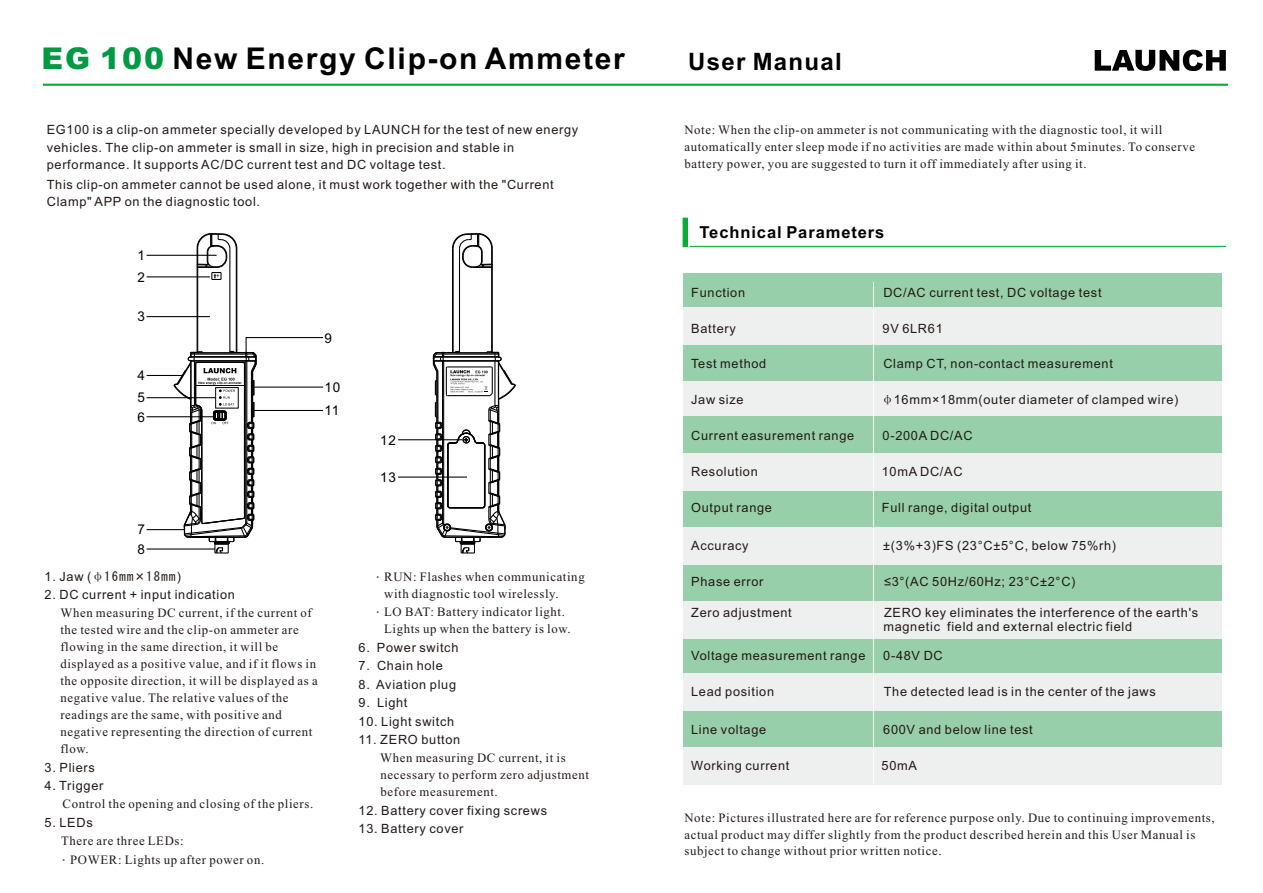
<style>
.page{position:relative;width:1263px;height:893px;background:#fff}
.page>*{position:absolute;margin:0;border:0;box-sizing:border-box;transform-origin:0 0}
.t1{font:700 30px "Arial";letter-spacing:.055em;color:#000}
.t2{font:700 24px "Arial";letter-spacing:.055em;color:#000}
.t3{font:700 16.5px "Arial";letter-spacing:.055em;color:#000}
.t4{font:13.5px/22px "Arial";letter-spacing:.055em;color:#000}
.t5{font:12.75px/17px "Times New Roman";letter-spacing:.05em;color:#231916}
.t6{font:12.75px/17.1px "Arial";letter-spacing:.055em;color:#231916}
.t7{font:12.75px "MS Gothic";letter-spacing:.1em;color:#231916}
.t8{font:6.75px "Arial Unicode MS";color:#231916;scale:.89 1}
.s1{font-weight:900;color:#094}
.s2{font-family:"Arial"}
.s3{font-family:"Sim Sun"}
</style>
<div class="page">
<div style="left:683px;top:273px;width:539px;height:35px;background:#97cfaa"></div>
<div style="left:683px;top:345px;width:539px;height:37px;background:#97cfaa"></div>
<div style="left:683px;top:308px;width:539px;height:37px;background:#eeefef"></div>
<div style="left:683px;top:382px;width:539px;height:37px;background:#eeefef"></div>
<hr style="left:197px;top:265px;width:1px;height:88px;background:#000">
<hr style="left:229px;top:249px;width:1px;height:103px;background:#000">
<hr style="left:236px;top:249px;width:1px;height:103px;background:#000">
<svg style="left:1095px;top:50px;width:131px;height:21px"></svg>
<svg style="left:196px;top:233px;width:42px;height:47px"></svg>
<hr style="left:452px;top:249px;width:1px;height:103px;background:#000">
<hr style="left:453px;top:249px;width:1px;height:103px;background:#000">
<hr style="left:459px;top:249px;width:1px;height:103px;background:#000">
<hr style="left:491px;top:265px;width:1px;height:88px;background:#000">
<hr style="left:492px;top:248px;width:1px;height:104px;background:#000">
<svg style="left:452px;top:233px;width:41px;height:35px"></svg>
<hr style="left:147px;top:255px;width:70px;height:1px;background:#000">
<hr style="left:147px;top:276px;width:63px;height:1px;background:#000">
<hr style="left:147px;top:316px;width:63px;height:1px;background:#000">
<hr style="left:147px;top:375px;width:35px;height:1px;background:#000">
<hr style="left:147px;top:397px;width:69px;height:1px;background:#000">
<hr style="left:398px;top:477px;width:69px;height:1px;background:#000">
<hr style="left:398px;top:439px;width:64px;height:1px;background:#000">
<hr style="left:147px;top:416px;width:66px;height:1px;background:#000">
<hr style="left:147px;top:548px;width:68px;height:2px;background:#000">
<hr style="left:147px;top:529px;width:38px;height:1px;background:#000">
<hr style="left:43px;top:84px;width:1185px;height:2px;background:#0aab35">
<svg style="left:683px;top:218px;width:5px;height:29px"></svg>
<hr style="left:690px;top:246px;width:536px;height:1px;background:#0aab35">
<div style="left:683px;top:417px;width:539px;height:37px;background:#97cfaa"></div>
<div style="left:683px;top:491px;width:539px;height:37px;background:#97cfaa"></div>
<div style="left:683px;top:564px;width:539px;height:37px;background:#97cfaa"></div>
<div style="left:683px;top:637px;width:539px;height:37px;background:#97cfaa"></div>
<div style="left:683px;top:710px;width:539px;height:37px;background:#97cfaa"></div>
<div style="left:683px;top:454px;width:539px;height:37px;background:#eeefef"></div>
<div style="left:683px;top:527px;width:539px;height:37px;background:#eeefef"></div>
<div style="left:683px;top:601px;width:539px;height:37px;background:#eeefef"></div>
<div style="left:683px;top:674px;width:539px;height:37px;background:#eeefef"></div>
<div style="left:683px;top:747px;width:539px;height:37px;background:#eeefef"></div>
<hr style="left:873px;top:282px;width:1px;height:502px;background:#fff">
<svg style="left:432px;top:351px;width:84px;height:203px"></svg>
<svg style="left:173px;top:336px;width:151px;height:218px"></svg>
<h1 class="t1" style="left:42px;top:47px;width:585px"><span class="s1">EG 100</span> New Energy Clip-on Ammeter</h1>
<p class="t6" style="left:47px;top:123px;width:533px">EG100 is a clip-on ammeter specially developed by LAUNCH for the test of new energy vehicles. The clip-on ammeter is small in size, high in precision and stable in performance. It supports AC/DC current test and DC voltage test.</p>
<p class="t6" style="left:47px;top:177px;width:508px">This clip-on ammeter cannot be used alone, it must work together with the "Current<br>Clamp" APP on the diagnostic tool.</p>
<p class="t4" style="left:138px;top:245px;width:9px">1<br>2</p>
<p class="t4" style="left:138px;top:307px;width:9px">3</p>
<p class="t4" style="left:138px;top:366px;width:9px">4<br>5</p>
<p class="t4" style="left:138px;top:407px;width:9px">6</p>
<p class="t4" style="left:138px;top:520px;width:9px">7</p>
<p class="t4" style="left:138px;top:539px;width:9px">8</p>
<p class="t8" style="left:216px;top:273px;width:5px">+</p>
<p class="t4" style="left:325px;top:328px;width:9px">9</p>
<p class="t4" style="left:325px;top:376px;width:17px;line-height:23.7px">10<br>11</p>
<p class="t7" style="left:45px;top:570px;width:138px"><span class="s2">1. Jaw (</span><span class="s3">φ</span>16mm×18mm<span class="s2">)</span></p>
<p class="t6" style="left:45px;top:587px;width:192px">2. DC current + input indication</p>
<p class="t5" style="left:60px;top:606px;width:259px">When measuring DC current, if the current of the tested wire and the clip-on ammeter are flowing in the same direction, it will be displayed as a positive value, and if it flows in the opposite direction, it will be displayed as a negative value. The relative values of the readings are the same, with positive and negative representing the direction of current flow.</p>
<p class="t6" style="left:45px;top:760px;width:52px">3. Pliers</p>
<p class="t6" style="left:45px;top:778px;width:60px">4. Trigger</p>
<p class="t5" style="left:63px;top:797px;width:252px">Control the opening and closing of the pliers.</p>
<p class="t6" style="left:45px;top:815px;width:50px">5. LEDs</p>
<p class="t5" style="left:70px;top:833px;width:195px;line-height:18.3px;text-indent:-9px">There are three LEDs:<br>POWER: Lights up after power on.</p>
<p class="t4" style="left:380px;top:431px;width:17px">12</p>
<p class="t4" style="left:380px;top:468px;width:17px">13</p>
<p class="t5" style="left:384px;top:569px;width:202px">RUN: Flashes when communicating with diagnostic tool wirelessly.</p>
<p class="t5" style="left:384px;top:604px;width:188px">LO BAT: Battery indicator light.<br>Lights up when the battery is low.</p>
<p class="t6" style="left:359px;top:640px;width:101px">6. Power switch</p>
<p class="t6" style="left:359px;top:658px;width:86px">7. Chain hole</p>
<p class="t6" style="left:359px;top:695px;width:50px">9. Light</p>
<p class="t6" style="left:359px;top:714px;width:97px">10. Light switch</p>
<p class="t6" style="left:359px;top:677px;width:99px">8. Aviation plug</p>
<p class="t6" style="left:359px;top:732px;width:103px">11. ZERO button</p>
<p class="t5" style="left:380px;top:751px;width:210px">When measuring DC current, it is necessary to perform zero adjustment before measurement.</p>
<p class="t6" style="left:359px;top:803px;width:190px">12. Battery cover fixing screws</p>
<p class="t6" style="left:359px;top:822px;width:106px">13. Battery cover</p>
<h2 class="t2" style="left:688px;top:53px;width:155px">User Manual</h2>
<p class="t5" style="left:684px;top:122px;width:512px">Note: When the clip-on ammeter is not communicating with the diagnostic tool, it will automatically enter sleep mode if no activities are made within about 5minutes. To conserve battery power, you are suggested to turn it off immediately after using it.</p>
<p class="t3" style="left:699px;top:226px;width:186px">Technical Parameters</p>
<p class="t6" style="left:691px;top:285px;width:55px">Function</p>
<p class="t6" style="left:883px;top:285px;width:220px">DC/AC current test, DC voltage test</p>
<p class="t6" style="left:691px;top:321px;width:46px">Battery</p>
<p class="t6" style="left:882px;top:321px;width:62px">9V 6LR61</p>
<p class="t6" style="left:691px;top:357px;width:77px">Test method</p>
<p class="t6" style="left:883px;top:357px;width:231px">Clamp CT, non-contact measurement</p>
<p class="t6" style="left:691px;top:392px;width:54px">Jaw size</p>
<p class="t6" style="left:881px;top:392px;width:299px"><span class="s3">φ</span>16mm×18mm(outer diameter of clamped wire)</p>
<p class="t6" style="left:691px;top:428px;width:164px">Current easurement range</p>
<p class="t6" style="left:883px;top:428px;width:91px">0-200A DC/AC</p>
<p class="t6" style="left:691px;top:464px;width:68px">Resolution</p>
<p class="t6" style="left:882px;top:464px;width:82px">10mA DC/AC</p>
<p class="t6" style="left:691px;top:500px;width:82px">Output range</p>
<p class="t6" style="left:882px;top:500px;width:151px">Full range, digital output</p>
<p class="t6" style="left:691px;top:539px;width:59px">Accuracy</p>
<p class="t6" style="left:883px;top:539px;width:234px">±(3%+3)FS (23°C±5°C, below 75%rh)</p>
<p class="t6" style="left:691px;top:574px;width:74px">Phase error</p>
<p class="t6" style="left:884px;top:574px;width:193px">≤3°(AC 50Hz/60Hz; 23°C±2°C)</p>
<p class="t6" style="left:691px;top:605px;width:102px">Zero adjustment</p>
<p class="t6" style="left:883px;top:607px;width:316px;line-height:14.2px">ZERO key eliminates the interference of the earth's magnetic field and external electric field</p>
<p class="t6" style="left:691px;top:648px;width:176px">Voltage measurement range</p>
<p class="t6" style="left:883px;top:648px;width:61px">0-48V DC</p>
<p class="t6" style="left:691px;top:684px;width:84px">Lead position</p>
<p class="t6" style="left:884px;top:684px;width:274px">The detected lead is in the center of the jaws</p>
<p class="t6" style="left:691px;top:722px;width:77px">Line voltage</p>
<p class="t6" style="left:883px;top:722px;width:151px">600V and below line test</p>
<p class="t6" style="left:691px;top:758px;width:100px">Working current</p>
<p class="t6" style="left:882px;top:758px;width:37px">50mA</p>
<p class="t5" style="left:684px;top:810px;width:532px">Note: Pictures illustrated here are for reference purpose only. Due to continuing improvements, actual product may differ slightly from the product described herein and this User Manual is subject to change without prior written notice.</p>
</div>
